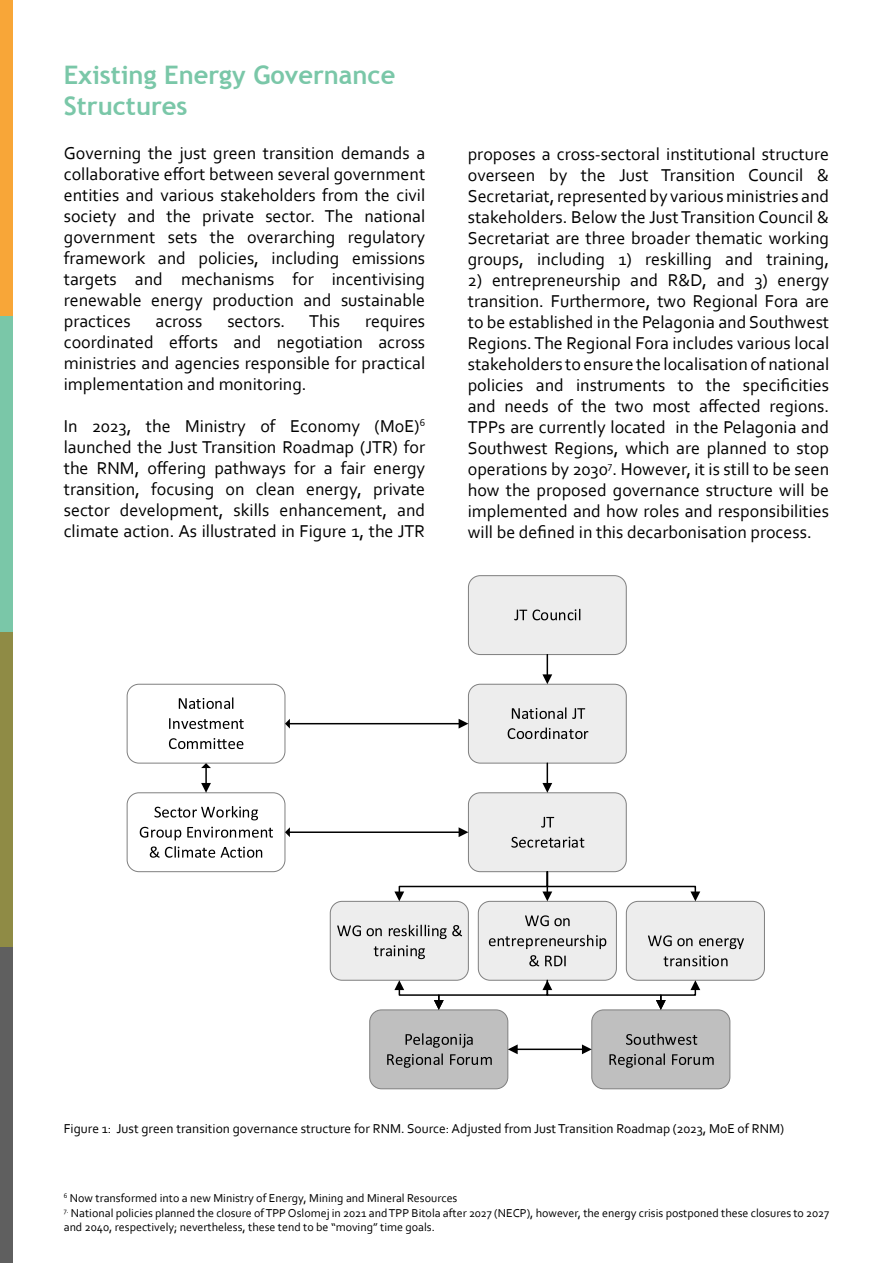
<style>
.page{position:relative;width:893px;height:1263px;background:#fff}
.page>*{position:absolute;margin:0;border:0;box-sizing:border-box;transform-origin:0 0}
.t1{font:700 25.5px/30.6px "Trebuchet MS";color:#7ac7a8}
.t2{font:18px/21px "Corbel";color:#000;text-align:justify}
.t3{font:13.5px "Corbel";color:#000}
.t4{font:12px/14.4px "Corbel";color:#000}
</style>
<div class="page">
<div style="left:0;top:0;width:13px;height:316px;background:#f8a638"></div>
<div style="left:0;top:631px;width:13px;height:316px;background:#8f8b45"></div>
<div style="left:0;top:316px;width:13px;height:315px;background:#7ac7a8"></div>
<div style="left:0;top:947px;width:13px;height:316px;background:#5f5f5f"></div>
<div style="left:468px;top:576px;width:158px;height:79px;background:#ededed;border-radius:12px"></div>
<div style="left:468px;top:575px;width:159px;height:80px;border:1px solid #7f7f7f;border-radius:12px"></div>
<svg style="left:514px;top:609px;width:66px;height:11px"></svg>
<div style="left:468px;top:684px;width:158px;height:79px;background:#ededed;border-radius:12px"></div>
<div style="left:468px;top:684px;width:159px;height:79px;border:1px solid #7f7f7f;border-radius:12px"></div>
<svg style="left:512px;top:707px;width:73px;height:12px"></svg>
<svg style="left:508px;top:727px;width:80px;height:12px"></svg>
<div style="left:468px;top:793px;width:158px;height:79px;background:#ededed;border-radius:12px"></div>
<div style="left:468px;top:792px;width:159px;height:80px;border:1px solid #7f7f7f;border-radius:12px"></div>
<svg style="left:541px;top:817px;width:13px;height:11px"></svg>
<svg style="left:511px;top:837px;width:73px;height:11px"></svg>
<div style="left:330px;top:901px;width:138px;height:79px;background:#ededed;border-radius:12px"></div>
<div style="left:330px;top:901px;width:139px;height:80px;border:1px solid #7f7f7f;border-radius:12px"></div>
<svg style="left:337px;top:925px;width:125px;height:14px"></svg>
<svg style="left:374px;top:945px;width:51px;height:14px"></svg>
<div style="left:478px;top:901px;width:138px;height:79px;background:#ededed;border-radius:12px"></div>
<div style="left:478px;top:901px;width:139px;height:80px;border:1px solid #7f7f7f;border-radius:12px"></div>
<svg style="left:525px;top:915px;width:45px;height:11px"></svg>
<svg style="left:489px;top:935px;width:117px;height:14px"></svg>
<svg style="left:529px;top:955px;width:10px;height:11px"></svg>
<svg style="left:545px;top:956px;width:21px;height:10px"></svg>
<div style="left:626px;top:901px;width:138px;height:79px;background:#ededed;border-radius:12px"></div>
<div style="left:626px;top:901px;width:139px;height:80px;border:1px solid #7f7f7f;border-radius:12px"></div>
<svg style="left:648px;top:935px;width:96px;height:14px"></svg>
<svg style="left:663px;top:955px;width:64px;height:11px"></svg>
<div style="left:370px;top:1010px;width:138px;height:79px;background:#bfbfbf;border-radius:12px"></div>
<div style="left:369px;top:1009px;width:139px;height:80px;border:1px solid #7f7f7f;border-radius:12px"></div>
<svg style="left:387px;top:1033px;width:105px;height:35px"></svg>
<div style="left:592px;top:1010px;width:138px;height:79px;background:#bfbfbf;border-radius:12px"></div>
<div style="left:591px;top:1009px;width:139px;height:80px;border:1px solid #7f7f7f;border-radius:12px"></div>
<svg style="left:626px;top:1033px;width:71px;height:12px"></svg>
<svg style="left:609px;top:1053px;width:105px;height:15px"></svg>
<div style="left:127px;top:684px;width:158px;height:79px;border:1px solid #7f7f7f;border-radius:12px"></div>
<svg style="left:179px;top:697px;width:54px;height:12px"></svg>
<svg style="left:169px;top:718px;width:75px;height:11px"></svg>
<svg style="left:169px;top:738px;width:74px;height:11px"></svg>
<div style="left:127px;top:792px;width:158px;height:80px;border:1px solid #7f7f7f;border-radius:12px"></div>
<svg style="left:154px;top:806px;width:104px;height:14px"></svg>
<svg style="left:140px;top:827px;width:133px;height:13px"></svg>
<svg style="left:150px;top:846px;width:112px;height:12px"></svg>
<svg style="left:542px;top:655px;width:10px;height:29px"></svg>
<svg style="left:542px;top:763px;width:10px;height:30px"></svg>
<svg style="left:394px;top:870px;width:306px;height:31px"></svg>
<hr style="left:289px;top:723px;width:171px;height:1px;background:#000">
<svg style="left:285px;top:719px;width:5px;height:9px"></svg>
<svg style="left:459px;top:719px;width:9px;height:9px"></svg>
<hr style="left:289px;top:831px;width:171px;height:2px;background:#000">
<svg style="left:285px;top:827px;width:5px;height:10px"></svg>
<svg style="left:459px;top:827px;width:9px;height:10px"></svg>
<svg style="left:201px;top:763px;width:10px;height:30px"></svg>
<hr style="left:516px;top:1048px;width:67px;height:2px;background:#000">
<svg style="left:508px;top:1044px;width:10px;height:10px"></svg>
<svg style="left:582px;top:1044px;width:10px;height:10px"></svg>
<svg style="left:394px;top:979px;width:306px;height:31px"></svg>
<h1 class="t1" style="left:64px;top:60px;width:333px">Existing Energy Governance<br>Structures</h1>
<p class="t2" style="left:64px;top:142px;width:363px">Governing the just green transition demands a collaborative effort between several government entities and various stakeholders from the civil society and the private sector. The national government sets the overarching regulatory framework and policies, including emissions targets and mechanisms for incentivising renewable energy production and sustainable practices</p>
<p class="t2" style="left:156px;top:310px;width:48px">across</p>
<p class="t2" style="left:227px;top:310px;width:60px">sectors.</p>
<p class="t2" style="left:309px;top:310px;width:33px">This</p>
<p class="t2" style="left:64px;top:310px;width:363px;text-indent:301px">requires coordinated efforts and negotiation across ministries and agencies responsible for practical implementation and monitoring.</p>
<p class="t2" style="left:64px;top:415px;width:363px">In 2023, the Ministry of Economy (MoE)<sup>6 </sup>launched the Just Transition Roadmap (JTR) for the RNM, offering pathways for a fair energy transition, focusing on clean energy, private sector development, skills enhancement, and climate action. As illustrated in Figure 1, the JTR</p>
<p class="t2" style="left:468px;top:143px;width:363px">proposes a cross-sectoral institutional structure overseen by the Just Transition Council &amp; Secretariat, represented by various ministries and stakeholders. Below the Just Transition Council &amp; Secretariat are three broader thematic working groups, including 1) reskilling and training,</p>
<p class="t2" style="left:468px;top:269px;width:363px">2) entrepreneurship and R&amp;D, and 3) energy transition. Furthermore, two Regional Fora are to be established in the Pelagonia and Southwest Regions. The Regional Fora includes various local stakeholders to ensure the localisation of national policies and instruments to the specificities and needs of the two most affected regions.<br>TPPs are currently located in the Pelagonia and Southwest Regions, which are planned to stop operations by 2030<sup>7</sup>. However, it is still to be seen how the proposed governance structure will be implemented and how roles and responsibilities will be defined in this decarbonisation process.</p>
<p class="t3" style="left:64px;top:1120px;width:722px">Figure 1: Just green transition governance structure for RNM. Source: Adjusted from Just Transition Roadmap (2023, MoE of RNM)</p>
<p class="t4" style="left:64px;top:1191px;width:395px"><sup>6</sup> Now transformed into a new Ministry of Energy, Mining and Mineral Resources</p>
<p class="t4" style="left:64px;top:1205px;width:767px"><sup>7.</sup> National policies planned the closure of TPP Oslomej in 2021 and TPP Bitola after 2027 (NECP), however, the energy crisis postponed these closures to 2027 and 2040, respectively; nevertheless, these tend to be “moving” time goals.</p>
</div>
